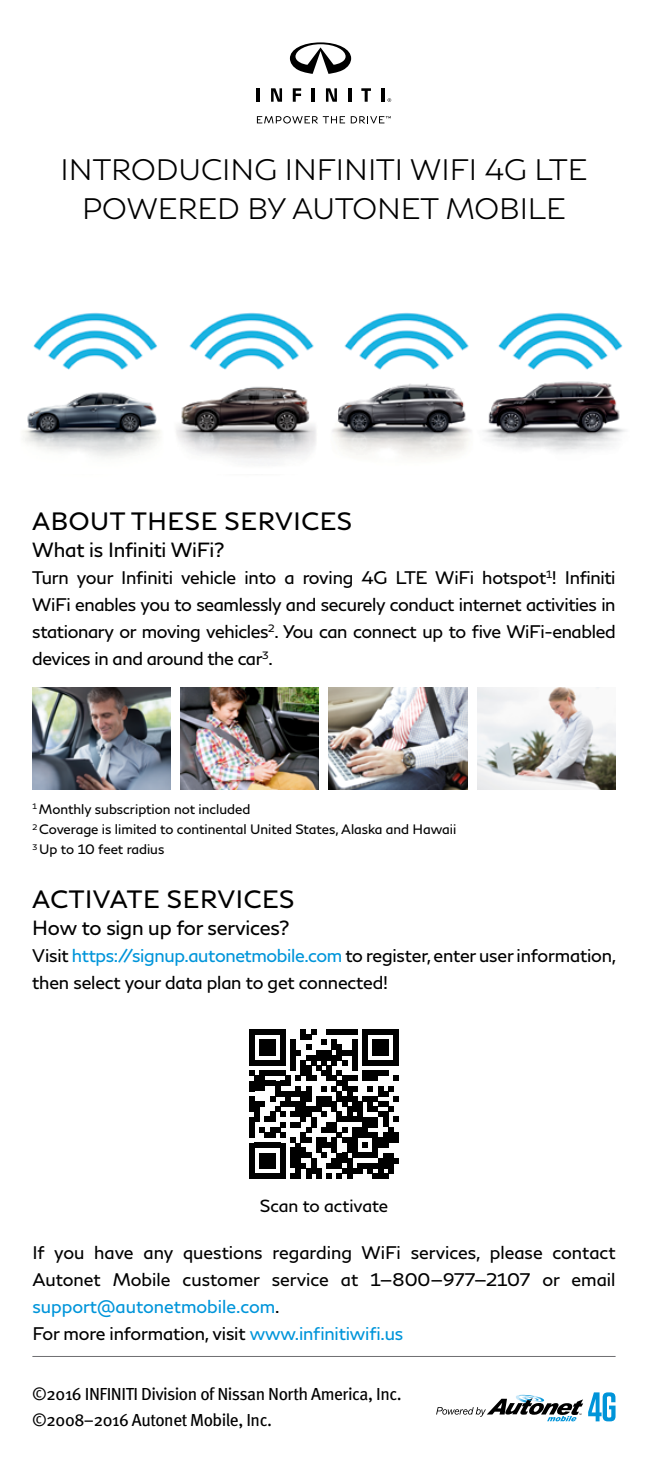
<style>
.page{position:relative;width:648px;height:1458px;background:#fff}
.page>*{position:absolute;margin:0;border:0;box-sizing:border-box;transform-origin:0 0}
.t1{font:300 29.25px/38.7px "Infiniti Brand";color:#000;text-align:center}
.t2{font:24.75px "Infiniti Brand";letter-spacing:.025em;color:#000}
.t3{font:20.25px "Infiniti Brand";letter-spacing:-.01em;color:#000}
.t4{font:18px/27px "Infiniti Brand";letter-spacing:-.01em;color:#000}
.t5{font:17.55px/25.9px "Meta";letter-spacing:-.025em;color:#000}
.t6{font:17.32px "Infiniti Brand";color:#000}
.t7{font:13.5px/20.2px "Infiniti Brand";color:#000}
.s1{color:#0095da}
</style>
<div class="page">
<hr style="left:32px;top:1356px;width:584px;height:1px;background:#6d6e71">
<img style="left:181px;top:688px;width:138px;height:101px">
<img style="left:33px;top:688px;width:138px;height:101px">
<img style="left:329px;top:688px;width:138px;height:101px">
<img style="left:477px;top:688px;width:138px;height:101px">
<div style="left:249px;top:1030px;width:6px;height:10px;background:#000"></div>
<div style="left:249px;top:1040px;width:6px;height:10px;background:#000"></div>
<div style="left:249px;top:1050px;width:6px;height:15px;background:#000"></div>
<div style="left:249px;top:1143px;width:6px;height:36px;background:#000"></div>
<div style="left:260px;top:1040px;width:5px;height:10px;background:#000"></div>
<div style="left:260px;top:1153px;width:5px;height:15px;background:#000"></div>
<div style="left:265px;top:1040px;width:5px;height:10px;background:#000"></div>
<div style="left:265px;top:1153px;width:5px;height:15px;background:#000"></div>
<div style="left:270px;top:1040px;width:5px;height:10px;background:#000"></div>
<div style="left:270px;top:1153px;width:5px;height:15px;background:#000"></div>
<svg style="left:255px;top:1030px;width:25px;height:5px"></svg>
<svg style="left:255px;top:1050px;width:25px;height:15px"></svg>
<svg style="left:255px;top:1143px;width:25px;height:5px"></svg>
<svg style="left:255px;top:1173px;width:25px;height:6px"></svg>
<div style="left:280px;top:1030px;width:5px;height:10px;background:#000"></div>
<div style="left:280px;top:1040px;width:5px;height:10px;background:#000"></div>
<div style="left:280px;top:1050px;width:5px;height:15px;background:#000"></div>
<svg style="left:249px;top:1071px;width:36px;height:66px"></svg>
<div style="left:280px;top:1143px;width:5px;height:36px;background:#000"></div>
<div style="left:285px;top:1076px;width:6px;height:10px;background:#000"></div>
<div style="left:285px;top:1091px;width:6px;height:16px;background:#000"></div>
<svg style="left:291px;top:1030px;width:108px;height:149px"></svg>
<img style="left:23px;top:312px;width:603px;height:148px">
<svg style="left:290px;top:42px;width:61px;height:32px"></svg>
<svg style="left:271px;top:88px;width:11px;height:14px"></svg>
<svg style="left:293px;top:88px;width:8px;height:14px"></svg>
<svg style="left:361px;top:88px;width:10px;height:14px"></svg>
<hr style="left:312px;top:88px;width:3px;height:14px;background:#000">
<hr style="left:348px;top:88px;width:3px;height:14px;background:#000">
<hr style="left:381px;top:88px;width:3px;height:14px;background:#000">
<hr style="left:257px;top:88px;width:3px;height:14px;background:#000">
<svg style="left:326px;top:88px;width:11px;height:14px"></svg>
<svg style="left:257px;top:116px;width:88px;height:8px"></svg>
<svg style="left:388px;top:98px;width:3px;height:4px"></svg>
<svg style="left:351px;top:116px;width:40px;height:7px"></svg>
<svg style="left:436px;top:1392px;width:180px;height:29px"></svg>
<h1 class="t1" style="left:61px;top:150px;width:528px">INTRODUCING INFINITI WIFI 4G LTE<br>POWERED BY AUTONET MOBILE</h1>
<h2 class="t2" style="left:32px;top:505px;width:321px">ABOUT THESE SERVICES</h2>
<p class="t3" style="left:32px;top:536px;width:194px">What is Infiniti WiFi?</p>
<p class="t4" style="left:32px;top:564px;width:585px;text-align:justify">Turn your Infiniti vehicle into a roving 4G LTE WiFi hotspot<sup>1</sup>! Infiniti WiFi enables you to seamlessly and securely conduct internet activities in stationary or moving vehicles<sup>2</sup>. You can connect up to five WiFi-enabled devices in and around the car<sup>3</sup>.</p>
<p class="t7" style="left:32px;top:798px;width:426px"><sup>1</sup> Monthly subscription not included<br><sup>2</sup> Coverage is limited to continental United States, Alaska and Hawaii<br><sup>3</sup> Up to 10 feet radius</p>
<h2 class="t2" style="left:32px;top:883px;width:264px">ACTIVATE SERVICES</h2>
<p class="t3" style="left:32px;top:914px;width:259px">How to sign up for services?</p>
<p class="t4" style="left:32px;top:942px;width:586px">Visit <span class="s1">https://signup.autonetmobile.com</span> to register, enter user information, then select your data plan to get connected!</p>
<p class="t6" style="left:260px;top:1194px;width:130px">Scan to activate</p>
<p class="t4" style="left:32px;top:1239px;width:585px">If you have any questions regarding WiFi services, please contact Autonet Mobile customer service at 1—800—977—2107 or email <span class="s1">support@autonetmobile.com</span>.<br>For more information, visit <span class="s1">www.infinitiwifi.us</span></p>
<p class="t5" style="left:32px;top:1380px;width:371px">©2016 INFINITI Division of Nissan North America, Inc. ©2008–2016 Autonet Mobile, Inc.</p>
</div>
